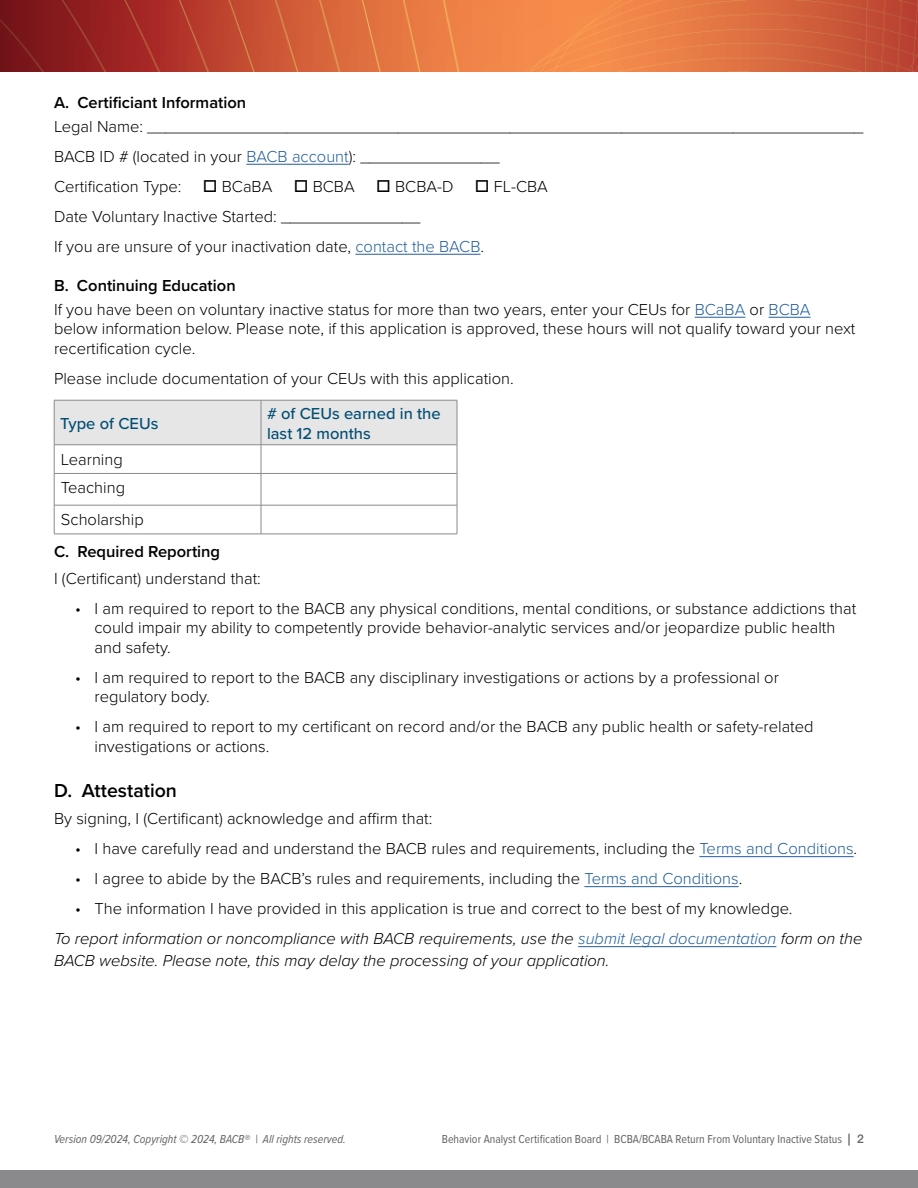
<style>
.page{position:relative;width:918px;height:1188px;background:#fff}
.page>*{position:absolute;margin:0;border:0;box-sizing:border-box;transform-origin:0 0}
.t1{font:600 19.5px "Proxima Nova";color:#000}
.Body_Text{font:300 16.5px/19.5px "Proxima Nova";color:#000}
.Body_Text-2{font:italic 300 16.5px/22.5px "Proxima Nova";color:#000}
.t2{font:600 16.5px "Proxima Nova";color:#000}
.Body_Text-3{font:500 16.5px/19.5px "Proxima Nova";color:#004e74}
.t3{font:12px "Proxima Nova Cond";color:#636366}
.t4{font:italic 12px "Proxima Nova Cond";color:#636366}
.s1{color:#215e9e}
.s2{font-family:"Helvetica Neue LT Pro";font-weight:500}
</style>
<div class="page">
<img style="left:0;top:0;width:918px;height:72px">
<div style="left:0;top:1171px;width:918px;height:17px;background:#8a8a8d"></div>
<hr style="left:246px;top:164px;width:103px;height:1px;background:#215e9e">
<hr style="left:355px;top:254px;width:125px;height:1px;background:#215e9e">
<hr style="left:695px;top:317px;width:50px;height:1px;background:#215e9e">
<hr style="left:769px;top:317px;width:42px;height:1px;background:#215e9e">
<hr style="left:699px;top:856px;width:155px;height:1px;background:#215e9e">
<hr style="left:584px;top:886px;width:155px;height:1px;background:#215e9e">
<hr style="left:578px;top:946px;width:198px;height:1px;background:#215e9e">
<hr style="left:54px;top:473px;width:1px;height:32px;background:#8a8a8d">
<hr style="left:457px;top:473px;width:1px;height:32px;background:#8a8a8d">
<svg style="left:54px;top:506px;width:1px;height:28px"></svg>
<svg style="left:457px;top:505px;width:1px;height:29px"></svg>
<svg style="left:54px;top:400px;width:404px;height:73px"></svg>
<hr style="left:54px;top:473px;width:207px;height:1px;background:#8a8a8d">
<hr style="left:261px;top:473px;width:196px;height:1px;background:#8a8a8d">
<hr style="left:261px;top:474px;width:1px;height:31px;background:#8a8a8d">
<hr style="left:54px;top:505px;width:207px;height:1px;background:#8a8a8d">
<hr style="left:261px;top:505px;width:196px;height:1px;background:#8a8a8d">
<svg style="left:261px;top:505px;width:1px;height:29px"></svg>
<hr style="left:54px;top:534px;width:207px;height:1px;background:#8a8a8d">
<hr style="left:261px;top:534px;width:196px;height:1px;background:#8a8a8d">
<p class="t2" style="left:54px;top:90px;width:194px">A. Certificiant Information</p>
<p class="Body_Text" style="left:54px;top:115px;width:811px">Legal Name: _____________________________________________________________________________</p>
<p class="Body_Text" style="left:54px;top:145px;width:447px">BACB ID # (located in your <span class="s1">BACB account</span>): _______________</p>
<p class="Body_Text" style="left:54px;top:175px;width:129px">Certification Type:</p>
<p class="Body_Text" style="left:203px;top:175px;width:71px">□ BCaBA</p>
<p class="Body_Text" style="left:294px;top:175px;width:63px">□ BCBA</p>
<p class="Body_Text" style="left:376px;top:175px;width:79px">□ BCBA-D</p>
<p class="Body_Text" style="left:475px;top:175px;width:75px">□ FL-CBA</p>
<p class="Body_Text" style="left:54px;top:205px;width:368px">Date Voluntary Inactive Started: _______________</p>
<p class="Body_Text" style="left:54px;top:235px;width:432px">If you are unsure of your inactivation date, <span class="s1">contact the BACB</span>.</p>
<p class="t2" style="left:54px;top:273px;width:183px">B. Continuing Education</p>
<p class="Body_Text" style="left:54px;top:298px;width:803px">If you have been on voluntary inactive status for more than two years, enter your CEUs for <span class="s1">BCaBA</span> or <span class="s1">BCBA </span>below information below. Please note, if this application is approved, these hours will not qualify toward your next recertification cycle.</p>
<p class="Body_Text" style="left:54px;top:367px;width:461px">Please include documentation of your CEUs with this application.</p>
<p class="Body_Text-3" style="left:60px;top:413px;width:100px">Type of CEUs</p>
<p class="Body_Text-3" style="left:267px;top:403px;width:175px"># of CEUs earned in the last 12 months</p>
<p class="Body_Text" style="left:61px;top:448px;width:63px">Learning</p>
<p class="Body_Text" style="left:61px;top:477px;width:66px">Teaching</p>
<p class="Body_Text" style="left:61px;top:509px;width:84px">Scholarship</p>
<p class="t2" style="left:54px;top:539px;width:168px">C. Required Reporting</p>
<p class="Body_Text" style="left:54px;top:568px;width:208px">I (Certificant) understand that:</p>
<p class="Body_Text" style="left:94px;top:598px;width:763px;text-indent:-20px">• I am required to report to the BACB any physical conditions, mental conditions, or substance addictions that could impair my ability to competently provide behavior-analytic services and/or jeopardize public health and safety.</p>
<p class="Body_Text" style="left:94px;top:667px;width:686px;text-indent:-20px">• I am required to report to the BACB any disciplinary investigations or actions by a professional or regulatory body.</p>
<p class="Body_Text" style="left:94px;top:716px;width:721px;text-indent:-20px">• I am required to report to my certificant on record and/or the BACB any public health or safety-related investigations or actions.</p>
<p class="t1" style="left:54px;top:776px;width:124px">D. Attestation</p>
<p class="Body_Text" style="left:54px;top:808px;width:380px">By signing, I (Certificant) acknowledge and affirm that:</p>
<p class="Body_Text" style="left:75px;top:838px;width:784px">• I have carefully read and understand the BACB rules and requirements, including the <span class="s1">Terms and Conditions</span>.</p>
<p class="Body_Text" style="left:75px;top:868px;width:669px">• I agree to abide by the BACB’s rules and requirements, including the <span class="s1">Terms and Conditions</span>.</p>
<p class="Body_Text" style="left:75px;top:898px;width:719px">• The information I have provided in this application is true and correct to the best of my knowledge.</p>
<p class="Body_Text-2" style="left:54px;top:926px;width:810px">To report information or noncompliance with BACB requirements, use the <span class="s1">submit legal documentation</span> form on the<br>BACB website. Please note, this may delay the processing of your application.</p>
<p class="t4" style="left:54px;top:1131px;width:293px">Version 09/2024, Copyright © 2024, BACB® | All rights reserved.</p>
<p class="t3" style="left:442px;top:1131px;width:424px">Behavior Analyst Certification Board | BCBA/BCABA Return From Voluntary Inactive Status <span class="s2">| 2</span></p>
</div>
